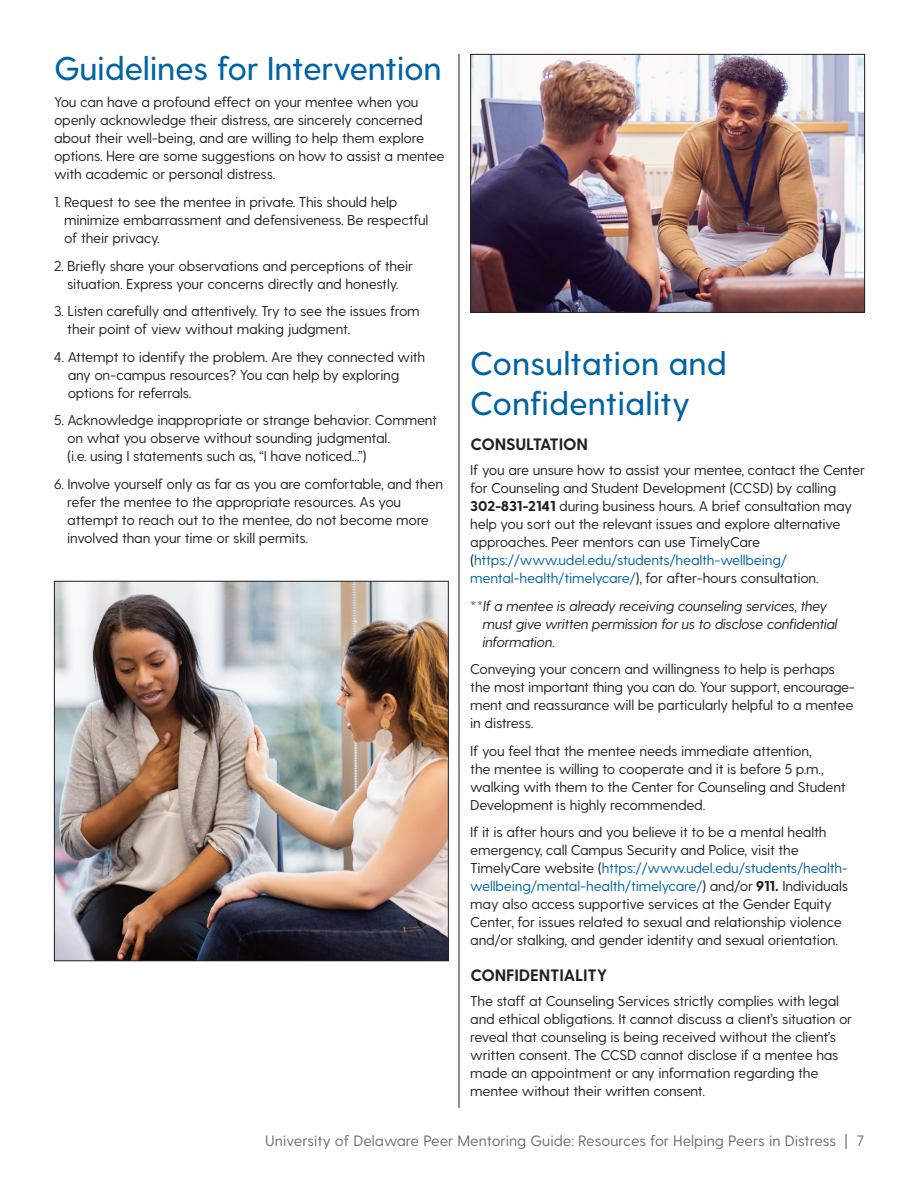
<style>
.page{position:relative;width:918px;height:1188px;background:#fff}
.page>*{position:absolute;margin:0;border:0;box-sizing:border-box;transform-origin:0 0}
.t1{font:500 33px/39.6px "Greycliff CF";letter-spacing:-.01em;color:#0063a4}
.t2{font:700 16.5px "Greycliff CF";letter-spacing:-.01em;color:#231f20}
.t3{font:15px "Greycliff CF";color:#696b73}
.t4{font:14.25px/18px "Greycliff CF";letter-spacing:-.015em;color:#231f20}
.t5{font:italic 14.25px/18px "Greycliff CF";letter-spacing:-.015em;color:#231f20}
.s1{font-weight:800}
.s2{color:#0063a4}
</style>
<div class="page">
<hr style="left:459px;top:54px;width:1px;height:1054px;background:#231f20">
<img style="left:56px;top:583px;width:391px;height:376px">
<div style="left:54px;top:581px;width:395px;height:380px;border:1px solid #231f20"></div>
<img style="left:472px;top:56px;width:391px;height:255px">
<div style="left:470px;top:54px;width:395px;height:259px;border:1px solid #231f20"></div>
<h1 class="t1" style="left:54px;top:52px;width:389px">Guidelines for Intervention</h1>
<p class="t4" style="left:54px;top:95px;width:392px">You can have a profound effect on your mentee when you openly acknowledge their distress, are sincerely concerned about their well-being, and are willing to help them explore options. Here are some suggestions on how to assist a mentee with academic or personal distress.</p>
<p class="t4" style="left:64px;top:194px;width:366px;text-indent:-10px">1. Request to see the mentee in private. This should help minimize embarrassment and defensiveness. Be respectful of their privacy.</p>
<p class="t4" style="left:54px;top:258px;width:360px;text-align:center">2. Briefly share your observations and perceptions of their situation. Express your concerns directly and honestly.</p>
<p class="t4" style="left:67px;top:303px;width:354px;text-indent:-13px">3. Listen carefully and attentively. Try to see the issues from their point of view without making judgment.</p>
<p class="t4" style="left:68px;top:349px;width:359px;text-indent:-14px">4. Attempt to identify the problem. Are they connected with any on-campus resources? You can help by exploring options for referrals.</p>
<p class="t4" style="left:67px;top:413px;width:371px;text-indent:-13px">5. Acknowledge inappropriate or strange behavior. Comment on what you observe without sounding judgmental.<br>(i.e. using I statements such as, “I have noticed...”)</p>
<p class="t4" style="left:67px;top:476px;width:377px;text-indent:-13px">6. Involve yourself only as far as you are comfortable, and then refer the mentee to the appropriate resources. As you attempt to reach out to the mentee, do not become more involved than your time or skill permits.</p>
<h1 class="t1" style="left:470px;top:347px;width:258px">Consultation and<br>Confidentiality</h1>
<h2 class="t2" style="left:470px;top:438px;width:119px">CONSULTATION</h2>
<p class="t4" style="left:470px;top:462px;width:396px">If you are unsure how to assist your mentee, contact the Center for Counseling and Student Development (CCSD) by calling <span class="s1">302-831-2141</span> during business hours. A brief consultation may help you sort out the relevant issues and explore alternative approaches. Peer mentors can use TimelyCare (<span class="s2">https://www.udel.edu/students/health-wellbeing/ mental-health/timelycare/</span>), for after-hours consultation.</p>
<p class="t5" style="left:483px;top:598px;width:356px;text-indent:-13px">**If a mentee is already receiving counseling services, they must give written permission for us to disclose confidential information.</p>
<p class="t4" style="left:470px;top:661px;width:386px">Conveying your concern and willingness to help is perhaps the most important thing you can do. Your support, encourage&shy;ment and reassurance will be particularly helpful to a mentee in distress.</p>
<p class="t4" style="left:470px;top:743px;width:377px">If you feel that the mentee needs immediate attention,<br>the mentee is willing to cooperate and it is before 5 p.m., walking with them to the Center for Counseling and Student Development is highly recommended.</p>
<p class="t4" style="left:470px;top:825px;width:379px">If it is after hours and you believe it to be a mental health emergency, call Campus Security and Police, visit the TimelyCare website (<span class="s2">https://www.udel.edu/students/health&shy;wellbeing/mental-health/timelycare/</span>) and/or <span class="s1">911.</span> Individuals may also access supportive services at the Gender Equity Center, for issues related to sexual and relationship violence and/or stalking, and gender identity and sexual orientation.</p>
<h2 class="t2" style="left:470px;top:969px;width:139px">CONFIDENTIALITY</h2>
<p class="t4" style="left:470px;top:994px;width:383px">The staff at Counseling Services strictly complies with legal and ethical obligations. It cannot discuss a client’s situation or reveal that counseling is being received without the client’s written consent. The CCSD cannot disclose if a mentee has made an appointment or any information regarding the mentee without their written consent.</p>
<p class="t3" style="left:265px;top:1135px;width:600px">University of Delaware Peer Mentoring Guide: Resources for Helping Peers in Distress | 7</p>
</div>
